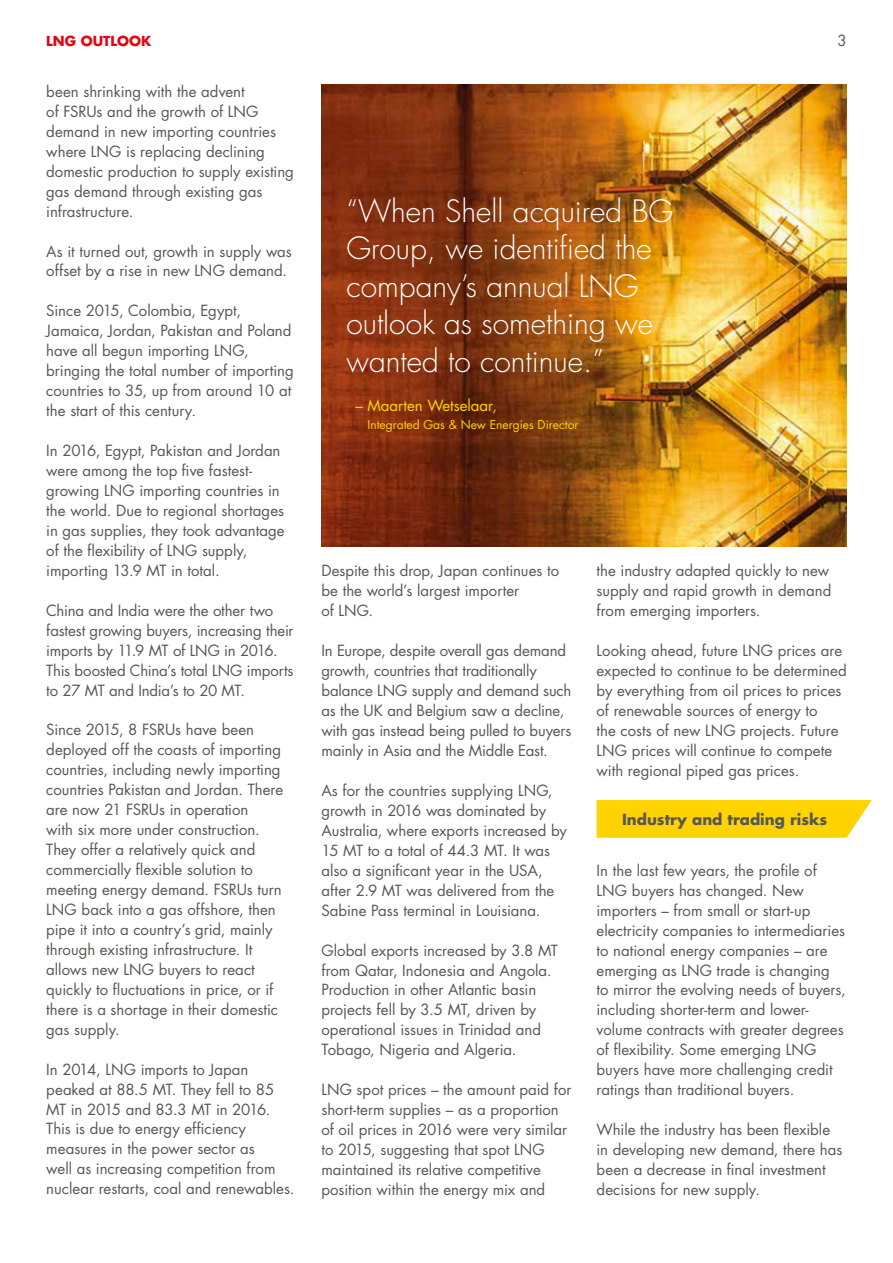
<style>
.page{position:relative;width:893px;height:1263px;background:#fff}
.page>*{position:absolute;margin:0;border:0;box-sizing:border-box;transform-origin:0 0}
.t1{font:300 30px/37.5px "Futura Std";color:#fff}
.t2{font:15px/20px "Futura Std";color:#575756}
.t3{font:700 15px "Futura Std";color:#575756}
.t4{font:15px "Futura Std";color:#ffd300}
.t5{font:700 13.5px "Futura Std";color:#e30613}
.t6{font:12px "Futura Std";color:#ffd300}
</style>
<div class="page">
<img style="left:321px;top:85px;width:526px;height:462px">
<svg style="left:597px;top:800px;width:275px;height:38px;background:#ffd50d"></svg>
<p class="t5" style="left:46px;top:32px;width:107px">LNG OUTLOOK</p>
<p class="t2" style="left:837px;top:31px;width:11px">3</p>
<p class="t2" style="left:46px;top:82px;width:249px">been shrinking with the advent<br>of FSRUs and the growth of LNG demand in new importing countries where LNG is replacing declining domestic production to supply existing gas demand through existing gas infrastructure.</p>
<p class="t2" style="left:46px;top:241px;width:247px">As it turned out, growth in supply was offset by a rise in new LNG demand.</p>
<p class="t2" style="left:46px;top:301px;width:249px">Since 2015, Colombia, Egypt,<br>Jamaica, Jordan, Pakistan and Poland have all begun importing LNG, bringing the total number of importing countries to 35, up from around 10 at the start of this century.</p>
<p class="t2" style="left:46px;top:441px;width:240px">In 2016, Egypt, Pakistan and Jordan were among the top five fastest&shy;growing LNG importing countries in the world. Due to regional shortages in gas supplies, they took advantage of the flexibility of LNG supply, importing 13.9 MT in total.</p>
<p class="t2" style="left:46px;top:600px;width:249px">China and India were the other two fastest growing buyers, increasing their imports by 11.9 MT of LNG in 2016.<br>This boosted China’s total LNG imports to 27 MT and India’s to 20 MT.</p>
<p class="t2" style="left:46px;top:720px;width:238px">Since 2015, 8 FSRUs have been deployed off the coasts of importing countries, including newly importing countries Pakistan and Jordan. There are now 21 FSRUs in operation<br>with six more under construction.<br>They offer a relatively quick and commercially flexible solution to meeting energy demand. FSRUs turn LNG back into a gas offshore, then pipe it into a country’s grid, mainly through existing infrastructure. It allows new LNG buyers to react quickly to fluctuations in price, or if there is a shortage in their domestic gas supply.</p>
<p class="t2" style="left:46px;top:1059px;width:250px">In 2014, LNG imports to Japan peaked at 88.5 MT. They fell to 85<br>MT in 2015 and 83.3 MT in 2016.<br>This is due to energy efficiency measures in the power sector as<br>well as increasing competition from nuclear restarts, coal and renewables.</p>
<h1 class="t1" style="left:346px;top:193px;width:328px">“When Shell acquired BG<br>Group, we identified the company’s annual LNG outlook as something we wanted to continue.”</h1>
<p class="t4" style="left:355px;top:396px;width:143px">– Maarten Wetselaar,</p>
<p class="t6" style="left:367px;top:417px;width:212px">Integrated Gas &amp; New Energies Director</p>
<p class="t2" style="left:321px;top:561px;width:239px">Despite this drop, Japan continues to be the world’s largest importer<br>of LNG.</p>
<p class="t2" style="left:321px;top:641px;width:252px">In Europe, despite overall gas demand growth, countries that traditionally balance LNG supply and demand such as the UK and Belgium saw a decline, with gas instead being pulled to buyers mainly in Asia and the Middle East.</p>
<p class="t2" style="left:321px;top:781px;width:247px">As for the countries supplying LNG, growth in 2016 was dominated by Australia, where exports increased by 15 MT to a total of 44.3 MT. It was also a significant year in the USA, after 2.9 MT was delivered from the Sabine Pass terminal in Louisiana.</p>
<p class="t2" style="left:321px;top:940px;width:238px">Global exports increased by 3.8 MT from Qatar, Indonesia and Angola.<br>Production in other Atlantic basin projects fell by 3.5 MT, driven by operational issues in Trinidad and Tobago, Nigeria and Algeria.</p>
<p class="t2" style="left:321px;top:1080px;width:252px">LNG spot prices – the amount paid for short-term supplies – as a proportion of oil prices in 2016 were very similar to 2015, suggesting that spot LNG maintained its relative competitive position within the energy mix and</p>
<p class="t2" style="left:597px;top:561px;width:236px">the industry adapted quickly to new supply and rapid growth in demand from emerging importers.</p>
<p class="t2" style="left:597px;top:641px;width:252px">Looking ahead, future LNG prices are expected to continue to be determined by everything from oil prices to prices of renewable sources of energy to<br>the costs of new LNG projects. Future LNG prices will continue to compete with regional piped gas prices.</p>
<p class="t3" style="left:622px;top:809px;width:206px">Industry and trading risks</p>
<p class="t2" style="left:597px;top:860px;width:251px">In the last few years, the profile of LNG buyers has changed. New importers – from small or start-up electricity companies to intermediaries to national energy companies – are emerging as LNG trade is changing to mirror the evolving needs of buyers, including shorter-term and lower&shy;volume contracts with greater degrees of flexibility. Some emerging LNG buyers have more challenging credit ratings than traditional buyers.</p>
<p class="t2" style="left:597px;top:1120px;width:247px">While the industry has been flexible in developing new demand, there has been a decrease in final investment decisions for new supply.</p>
</div>
